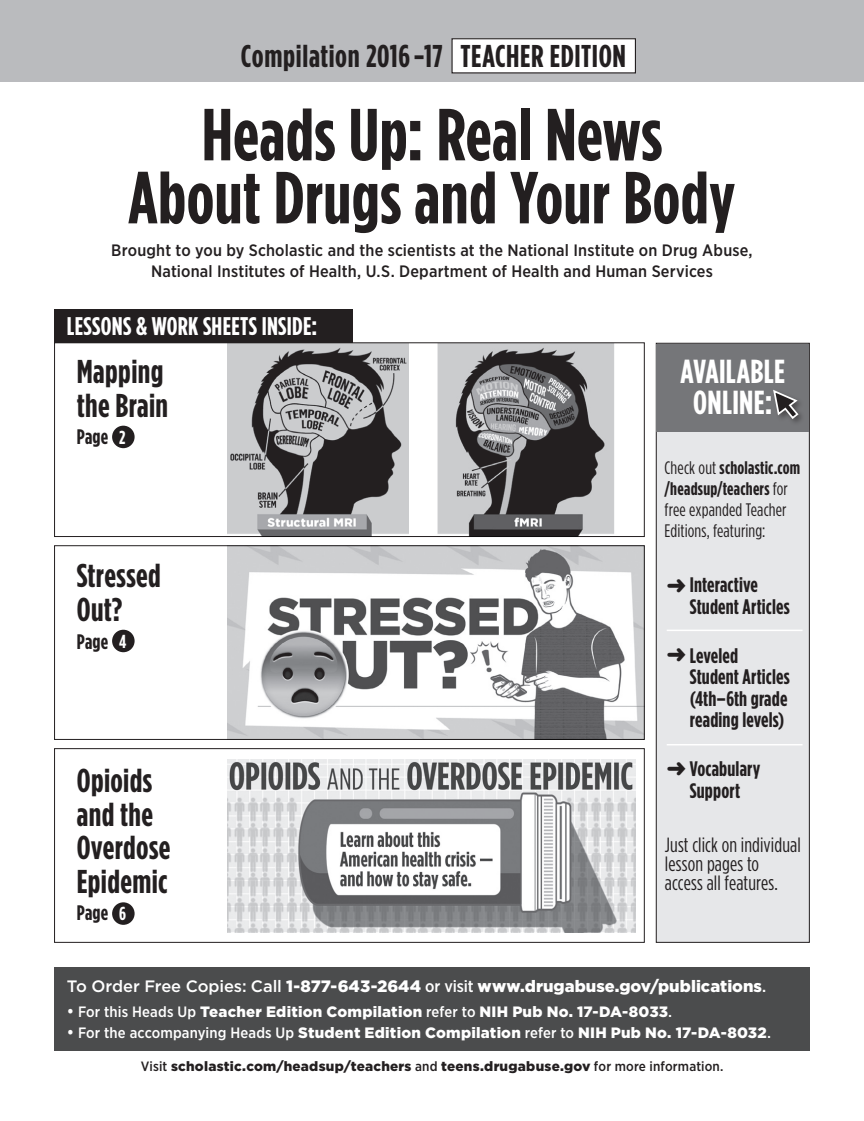
<style>
.page{position:relative;width:864px;height:1121px;background:#fff}
.page>*{position:absolute;margin:0;border:0;box-sizing:border-box;transform-origin:0 0}
.t1{font:700 73.5px/63px "Gotham Condensed";letter-spacing:.005em;color:#231f20;text-align:center}
.t2{font:700 33.3px/30.8px "Gotham Condensed";letter-spacing:.01em;color:#fff;text-align:center}
.t3{font:700 33px/33.6px "Gotham Condensed";letter-spacing:.01em;color:#231f20}
.t4{font:700 31.5px "Gotham Condensed";letter-spacing:.02em;color:#231f20}
.t5{font:700 25.5px "Gotham Condensed";letter-spacing:.01em;color:#fff}
.t6{font:700 21px/21.6px "Gotham Condensed";letter-spacing:.005em;color:#231f20}
.t7{font:20.55px/18.9px "Gotham Condensed";letter-spacing:.005em;color:#231f20}
.t8{font:18px/21.1px "Gotham Condensed";letter-spacing:.005em;color:#231f20}
.t9{font:500 16.5px/21px "Gotham Narrow";letter-spacing:.01em;color:#231f20;text-align:center}
.t10{font:900 16.5px "Gotham";color:#fff}
.t11{font:900 15px "Gotham";letter-spacing:.015em;color:#fff}
.t12{font:900 13.5px "Gotham";letter-spacing:.02em;color:#231f20}
.s1{font-size:18.75px;color:#fff}
.s2{font-weight:700}
.s3{font-weight:500}
.s4{font-family:"Gotham Narrow";font-weight:500}
.s5{font-family:"Gotham Narrow";font-weight:500;font-size:16.5px}
</style>
<div class="page">
<div style="left:54px;top:309px;width:299px;height:34px;background:#231f20"></div>
<div style="left:54px;top:748px;width:591px;height:194px;border:1px solid #231f20"></div>
<div style="left:112px;top:629px;width:23px;height:23px;background:#231f20;border-radius:50%"></div>
<div style="left:112px;top:902px;width:23px;height:22px;background:#231f20;border-radius:50%"></div>
<div style="left:112px;top:425px;width:23px;height:23px;background:#231f20;border-radius:50%"></div>
<div style="left:0;top:0;width:864px;height:82px;background:#babbbe"></div>
<div style="left:656px;top:343px;width:153px;height:599px;background:#e6e7e9"></div>
<div style="left:656px;top:343px;width:154px;height:599px;border:1px solid #231f20"></div>
<div style="left:657px;top:343px;width:152px;height:88px;background:#757679"></div>
<div style="left:452px;top:39px;width:183px;height:34px;background:#fff"></div>
<div style="left:452px;top:38px;width:184px;height:35px;border:1px solid #231f20"></div>
<div style="left:54px;top:967px;width:756px;height:83px;background:#4b4c4d"></div>
<svg style="left:773px;top:390px;width:27px;height:30px"></svg>
<hr style="left:667px;top:629px;width:136px;height:2px;background:#fff">
<hr style="left:667px;top:744px;width:136px;height:1px;background:#fff">
<img style="left:227px;top:343px;width:182px;height:194px">
<img style="left:435px;top:343px;width:181px;height:194px">
<img style="left:227px;top:546px;width:418px;height:193px">
<img style="left:227px;top:759px;width:409px;height:173px">
<h3 class="t4" style="left:241px;top:37px;width:387px">Compilation 2016–17 TEACHER EDITION</h3>
<h1 class="t1" style="left:128px;top:103px;width:609px">Heads Up: Real News<br>About Drugs and Your Body</h1>
<p class="t9" style="left:111px;top:240px;width:643px">Brought to you by Scholastic and the scientists at the National Institute on Drug Abuse,<br>National Institutes of Health, U.S. Department of Health and Human Services</p>
<h3 class="t5" style="left:67px;top:311px;width:252px">LESSONS &amp; WORK SHEETS INSIDE:</h3>
<h3 class="t3" style="left:77px;top:354px;width:93px">Mapping the Brain</h3>
<h3 class="t6" style="left:77px;top:426px;width:50px">Page <span class="s1">2</span></h3>
<h3 class="t3" style="left:77px;top:559px;width:86px">Stressed<br>Out?</h3>
<h3 class="t6" style="left:77px;top:630px;width:51px">Page <span class="s1">4</span></h3>
<h3 class="t3" style="left:77px;top:763px;width:95px">Opioids and the<br>Overdose<br>Epidemic</h3>
<h3 class="t6" style="left:77px;top:902px;width:51px">Page <span class="s1">6</span></h3>
<h2 class="t2" style="left:681px;top:356px;width:106px">AVAILABLE<br>ONLINE:</h2>
<p class="t8" style="left:665px;top:456px;width:137px">Check out <span class="s2">scholastic.com /headsup/teachers</span> for free expanded Teacher<br>Editions, featuring:</p>
<h3 class="t6" style="left:690px;top:574px;width:101px;text-indent:-23px">➜ Interactive<br>Student Articles</h3>
<h3 class="t6" style="left:690px;top:644px;width:101px;text-indent:-23px">➜ Leveled<br>Student Articles (4th–6th grade reading levels)</h3>
<h3 class="t6" style="left:667px;top:758px;width:95px;text-align:center">➜ Vocabulary<br>Support</h3>
<h3 class="t7" style="left:665px;top:835px;width:138px">Just click on individual lesson pages to access all features.</h3>
<p class="t10" style="left:67px;top:975px;width:701px"><span class="s3">To Order Free Copies: Call</span> 1-877-643-2644 <span class="s4">or visit</span> www.drugabuse.gov/publications<span class="s4">.</span></p>
<p class="t11" style="left:67px;top:1001px;width:607px"><span class="s5">•</span> <span class="s4">For this Heads Up</span> Teacher Edition Compilation <span class="s4">refer to</span> NIH Pub No. 17-DA-8033<span class="s3">.</span></p>
<p class="t11" style="left:67px;top:1022px;width:706px"><span class="s5">•</span> <span class="s4">For the accompanying Heads Up</span> Student Edition Compilation <span class="s4">refer to</span> NIH Pub No. 17-DA-8032<span class="s3">.</span></p>
<p class="t12" style="left:141px;top:1057px;width:584px"><span class="s4">Visit</span> scholastic.com/headsup/teachers <span class="s4">and</span> teens.drugabuse.gov <span class="s4">for more information.</span></p>
</div>
